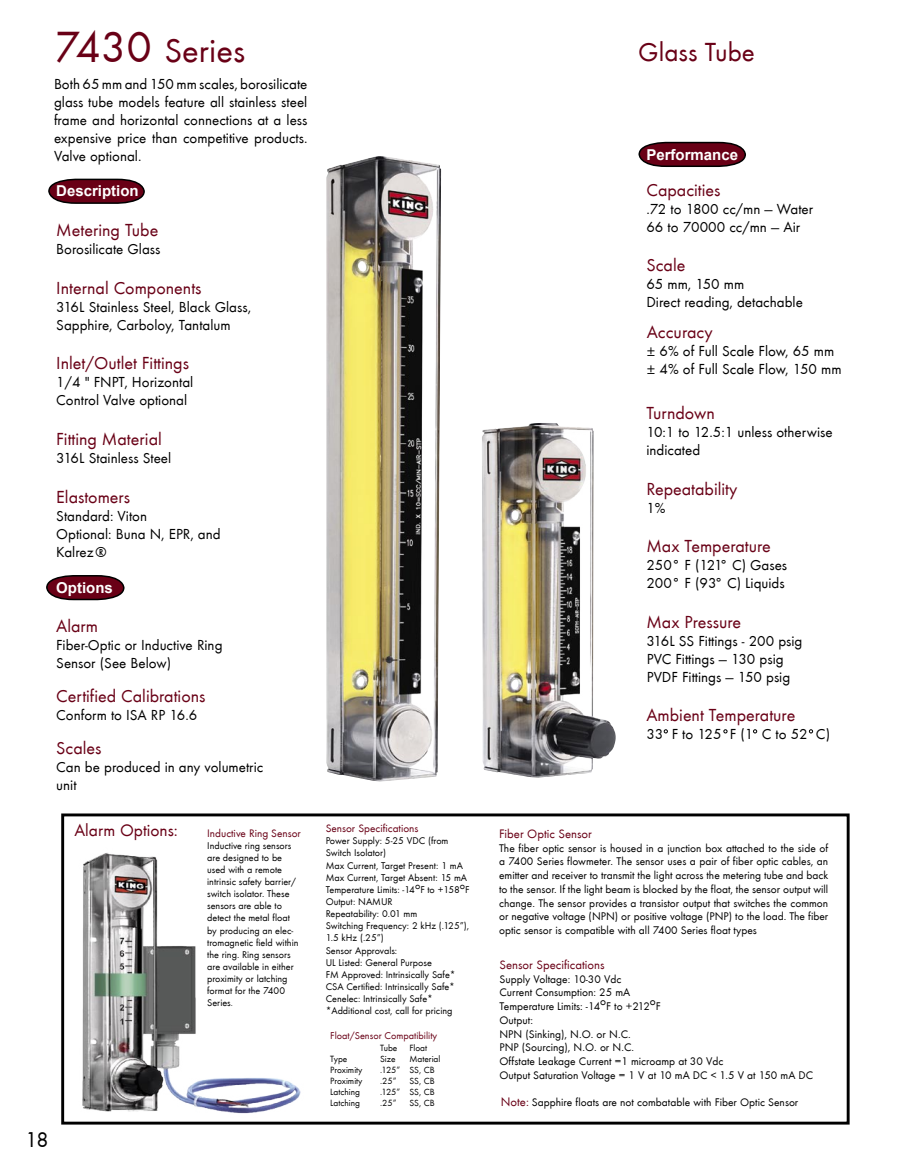
<style>
.page{position:relative;width:905px;height:1175px;background:#fff}
.page>*{position:absolute;margin:0;border:0;box-sizing:border-box;transform-origin:0 0}
.t1{font:34.5px "Futura T Boo";color:#690016}
.t2{font:27px "Futura T Boo";color:#690016}
.Table_with_rule{font:22.05px "Futura T Boo";color:#000}
.t3{font:18px "Futura T Boo";color:#690016}
.Table_with_rule-2{font:17.55px "Futura T Boo";color:#690016}
.Table_with_rule-3{font:15px/18px "Futura T Boo";color:#000}
.t4{font:700 15px "Arial";color:#fff}
.t5{font:12.75px "Futura T Boo";color:#690016}
.t6{font:11.4px/13.8px "Futura T Boo";color:#000;text-align:justify}
.t7{font:11.25px "Futura T Boo";color:#690016}
.t8{font:10.2px "Futura T Boo";color:#690016}
.t9{font:10.05px/12.1px "Futura T Boo";color:#000}
.t10{font:9.3px "Futura T Boo";color:#000}
.s1{font-size:45px}
.s2{font-size:9px}
</style>
<div class="page">
<svg style="left:46px;top:575px;width:79px;height:24px;background:#702132"></svg>
<svg style="left:48px;top:178px;width:97px;height:25px;background:#702131"></svg>
<svg style="left:638px;top:141px;width:108px;height:25px;background:#701f30"></svg>
<img style="left:326px;top:156px;width:290px;height:625px">
<svg style="left:663px;top:729px;width:5px;height:4px"></svg>
<svg style="left:723px;top:729px;width:4px;height:4px"></svg>
<svg style="left:753px;top:729px;width:4px;height:4px"></svg>
<svg style="left:809px;top:729px;width:4px;height:4px"></svg>
<img style="left:69px;top:853px;width:234px;height:272px">
<div style="left:61px;top:813px;width:788px;height:311px;border:3px solid #000"></div>
<p class="t1" style="left:54px;top:31px;width:192px"><span class="s1">7430</span> Series</p>
<p class="t2" style="left:638px;top:37px;width:118px">Glass Tube</p>
<p class="Table_with_rule-3" style="left:54px;top:75px;width:255px;text-align:justify">Both 65 mm and 150 mm scales, borosilicate glass tube models feature all stainless steel frame and horizontal connections at a less expensive price than competitive products.<br>Valve optional.</p>
<p class="t4" style="left:56px;top:181px;width:84px">Description</p>
<p class="t3" style="left:56px;top:220px;width:104px">Metering Tube</p>
<p class="Table_with_rule-3" style="left:56px;top:240px;width:106px">Borosilicate Glass</p>
<p class="t3" style="left:56px;top:277px;width:147px">Internal Components</p>
<p class="Table_with_rule-3" style="left:56px;top:298px;width:196px">316L Stainless Steel, Black Glass,</p>
<p class="Table_with_rule-3" style="left:56px;top:316px;width:176px">Sapphire, Carboloy, Tantalum</p>
<p class="t3" style="left:56px;top:353px;width:134px">Inlet/Outlet Fittings</p>
<p class="Table_with_rule-3" style="left:56px;top:373px;width:139px">1/4 " FNPT, Horizontal</p>
<p class="Table_with_rule-3" style="left:56px;top:391px;width:132px">Control Valve optional</p>
<p class="t3" style="left:56px;top:429px;width:107px">Fitting Material</p>
<p class="Table_with_rule-3" style="left:56px;top:449px;width:117px">316L Stainless Steel</p>
<p class="t3" style="left:56px;top:486px;width:75px">Elastomers</p>
<p class="Table_with_rule-3" style="left:56px;top:507px;width:92px">Standard: Viton</p>
<p class="Table_with_rule-3" style="left:56px;top:525px;width:166px">Optional: Buna N, EPR, and</p>
<p class="Table_with_rule-3" style="left:56px;top:543px;width:52px">Kalrez®</p>
<p class="t4" style="left:56px;top:577px;width:58px">Options</p>
<p class="t3" style="left:56px;top:616px;width:43px">Alarm</p>
<p class="Table_with_rule-3" style="left:56px;top:636px;width:168px">Fiber-Optic or Inductive Ring<br>Sensor (See Below)</p>
<p class="t3" style="left:56px;top:685px;width:151px">Certified Calibrations</p>
<p class="Table_with_rule-3" style="left:56px;top:706px;width:142px">Conform to ISA RP 16.6</p>
<p class="t3" style="left:56px;top:737px;width:47px">Scales</p>
<p class="Table_with_rule-3" style="left:56px;top:757px;width:209px">Can be produced in any volumetric unit</p>
<p class="t4" style="left:646px;top:144px;width:93px">Performance</p>
<p class="t3" style="left:646px;top:179px;width:76px">Capacities</p>
<p class="Table_with_rule-3" style="left:646px;top:200px;width:168px">.72 to 1800 cc/mn — Water</p>
<p class="Table_with_rule-3" style="left:646px;top:218px;width:155px">66 to 70000 cc/mn — Air</p>
<p class="t3" style="left:646px;top:255px;width:40px">Scale</p>
<p class="Table_with_rule-3" style="left:646px;top:275px;width:99px">65 mm, 150 mm</p>
<p class="Table_with_rule-3" style="left:646px;top:293px;width:158px">Direct reading, detachable</p>
<p class="t3" style="left:646px;top:322px;width:67px">Accuracy</p>
<p class="Table_with_rule-3" style="left:646px;top:342px;width:189px">± 6% of Full Scale Flow, 65 mm</p>
<p class="Table_with_rule-3" style="left:646px;top:360px;width:196px">± 4% of Full Scale Flow, 150 mm</p>
<p class="t3" style="left:646px;top:403px;width:70px">Turndown</p>
<p class="Table_with_rule-3" style="left:646px;top:423px;width:188px">10:1 to 12.5:1 unless otherwise indicated</p>
<p class="t3" style="left:646px;top:478px;width:92px">Repeatability</p>
<p class="Table_with_rule-3" style="left:646px;top:498px;width:21px">1%</p>
<p class="t3" style="left:646px;top:536px;width:126px">Max Temperature</p>
<p class="Table_with_rule-3" style="left:646px;top:556px;width:142px">250° F (121° C) Gases</p>
<p class="Table_with_rule-3" style="left:646px;top:574px;width:140px">200° F (93° C) Liquids</p>
<p class="t3" style="left:646px;top:611px;width:96px">Max Pressure</p>
<p class="Table_with_rule-3" style="left:646px;top:632px;width:157px">316L SS Fittings - 200 psig</p>
<p class="Table_with_rule-3" style="left:646px;top:650px;width:138px">PVC Fittings — 130 psig</p>
<p class="Table_with_rule-3" style="left:646px;top:668px;width:145px">PVDF Fittings — 150 psig</p>
<p class="t3" style="left:646px;top:705px;width:150px">Ambient Temperature</p>
<p class="Table_with_rule-3" style="left:646px;top:725px;width:185px">33 F to 125 F (1 C to 52 C)</p>
<p class="Table_with_rule" style="left:25px;top:1127px;width:25px">18</p>
<p class="Table_with_rule-2" style="left:74px;top:820px;width:105px">Alarm Options:</p>
<p class="t5" style="left:499px;top:826px;width:94px">Fiber Optic Sensor</p>
<p class="t6" style="left:499px;top:841px;width:331px">The fiber optic sensor is housed in a junction box attached to the side of a 7400 Series flowmeter. The sensor uses a pair of fiber optic cables, an emitter and receiver to transmit the light across the metering tube and back to the sensor. If the light beam is blocked by the float, the sensor output will change. The sensor provides a transistor output that switches the common or negative voltage (NPN) or positive voltage (PNP) to the load. The fiber optic sensor is compatible with all 7400 Series float types</p>
<p class="t5" style="left:499px;top:957px;width:107px">Sensor Specifications</p>
<p class="t6" style="left:499px;top:972px;width:123px">Supply Voltage: 10-30 Vdc</p>
<p class="t6" style="left:499px;top:985px;width:132px">Current Consumption: 25 mA</p>
<p class="t6" style="left:499px;top:999px;width:163px">Temperature Limits: -14oF to +212oF</p>
<p class="t6" style="left:499px;top:1013px;width:35px">Output:</p>
<p class="t6" style="left:499px;top:1027px;width:133px">NPN (Sinking), N.O. or N.C.</p>
<p class="t6" style="left:499px;top:1040px;width:136px">PNP (Sourcing), N.O. or N.C.</p>
<p class="t6" style="left:499px;top:1054px;width:225px">Offstate Leakage Current =1 microamp at 30 Vdc</p>
<p class="t6" style="left:499px;top:1068px;width:315px">Output Saturation Voltage = 1 V at 10 mA DC &lt; 1.5 V at 150 mA DC</p>
<p class="t7" style="left:325px;top:822px;width:94px">Sensor Specifications</p>
<p class="t9" style="left:325px;top:835px;width:124px">Power Supply: 5-25 VDC (from<br>Switch Isolator)</p>
<p class="t9" style="left:325px;top:859px;width:139px">Max Current, Target Present: 1 mA</p>
<p class="t9" style="left:325px;top:871px;width:143px">Max Current, Target Absent: 15 mA</p>
<p class="t9" style="left:325px;top:883px;width:145px">Temperature Limits: -14oF to +158oF</p>
<p class="t9" style="left:325px;top:895px;width:68px">Output: NAMUR</p>
<p class="t9" style="left:325px;top:907px;width:93px">Repeatability: 0.01 mm</p>
<p class="t9" style="left:325px;top:920px;width:145px">Switching Frequency: 2 kHz (.125”),</p>
<p class="t9" style="left:325px;top:932px;width:60px">1.5 kHz (.25”)</p>
<p class="t9" style="left:325px;top:944px;width:73px">Sensor Approvals:</p>
<p class="t9" style="left:325px;top:956px;width:108px">UL Listed: General Purpose</p>
<p class="t9" style="left:325px;top:968px;width:131px">FM Approved: Intrinsically Safe*</p>
<p class="t9" style="left:325px;top:980px;width:131px">CSA Certified: Intrinsically Safe*</p>
<p class="t9" style="left:325px;top:992px;width:109px">Cenelec: Intrinsically Safe*</p>
<p class="t9" style="left:325px;top:1004px;width:128px">*Additional cost, call for pricing</p>
<p class="t7" style="left:207px;top:826px;width:95px">Inductive Ring Sensor</p>
<p class="t9" style="left:207px;top:839px;width:93px">Inductive ring sensors are designed to be used with a remote intrinsic safety barrier/ switch isolator. These sensors are able to detect the metal float by producing an elec&shy;tromagnetic field within the ring. Ring sensors are available in either proximity or latching format for the 7400<br>Series<span class="s2">.</span></p>
<p class="t8" style="left:330px;top:1030px;width:108px">Float/Sensor Compatibility</p>
<p class="t10" style="left:380px;top:1042px;width:19px">Tube</p>
<p class="t10" style="left:409px;top:1042px;width:19px">Float</p>
<p class="t10" style="left:330px;top:1053px;width:19px">Type</p>
<p class="t10" style="left:380px;top:1053px;width:17px">Size</p>
<p class="t10" style="left:409px;top:1053px;width:32px">Material</p>
<p class="t10" style="left:330px;top:1064px;width:34px">Proximity</p>
<p class="t10" style="left:380px;top:1064px;width:56px">.125” SS, CB</p>
<p class="t10" style="left:330px;top:1075px;width:34px">Proximity</p>
<p class="t10" style="left:380px;top:1075px;width:18px">.25”</p>
<p class="t10" style="left:409px;top:1075px;width:27px">SS, CB</p>
<p class="t10" style="left:330px;top:1087px;width:31px">Latching</p>
<p class="t10" style="left:380px;top:1087px;width:56px">.125” SS, CB</p>
<p class="t10" style="left:330px;top:1098px;width:31px">Latching</p>
<p class="t10" style="left:380px;top:1098px;width:18px">.25”</p>
<p class="t10" style="left:409px;top:1098px;width:27px">SS, CB</p>
<p class="t5" style="left:500px;top:1094px;width:30px">Note:</p>
<p class="t6" style="left:532px;top:1095px;width:268px">Sapphire floats are not combatable with Fiber Optic Sensor</p>
</div>
